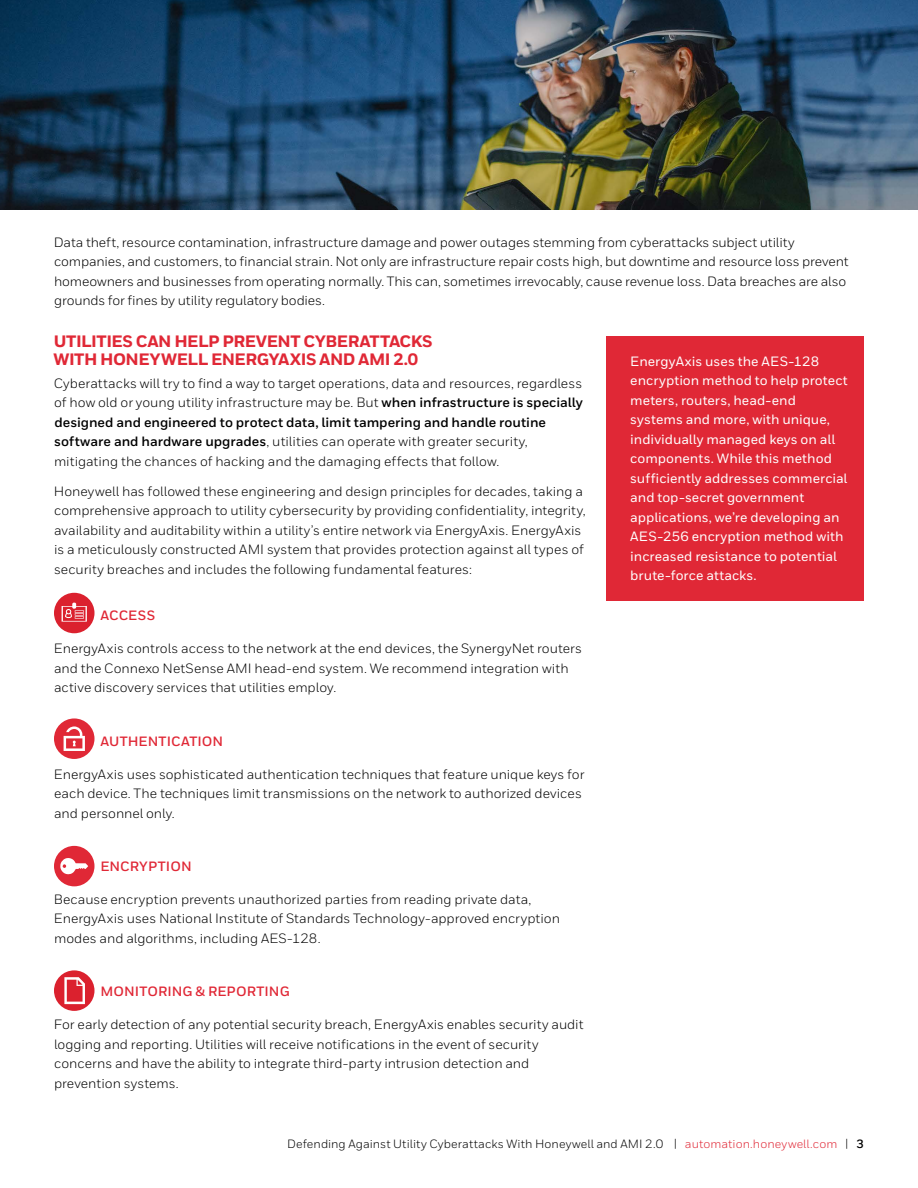
<style>
.page{position:relative;width:918px;height:1188px;background:#fff}
.page>*{position:absolute;margin:0;border:0;box-sizing:border-box;transform-origin:0 0}
.Heading_2__11_12{font:800 16.5px/18px "Honeywell Sans";letter-spacing:-.03em;color:#e02836}
.Body__9_13_pt{font:13.5px/19.5px "Honeywell Sans";color:#000}
.t1{font:500 13.5px/19.5px "Honeywell Sans";color:#fff}
.Body__9_13_pt-2{font:700 13.5px "Honeywell Sans";letter-spacing:.005em;color:#e02836}
.MASTER__Header_Footer__Right{font:12px "Honeywell Sans";letter-spacing:.005em;color:#000}
.s1{font-weight:700}
.s2{color:#e02836}
</style>
<div class="page">
<div style="left:54px;top:593px;width:40px;height:40px;background:#db212e;border-radius:50%"></div>
<svg style="left:62px;top:603px;width:25px;height:19px"></svg>
<div style="left:54px;top:718px;width:40px;height:41px;background:#e02836;border-radius:50%"></div>
<svg style="left:64px;top:726px;width:21px;height:25px"></svg>
<div style="left:54px;top:846px;width:40px;height:40px;background:#e02836;border-radius:50%"></div>
<svg style="left:60px;top:858px;width:28px;height:16px"></svg>
<div style="left:54px;top:970px;width:40px;height:41px;background:#db212e;border-radius:50%"></div>
<svg style="left:64px;top:977px;width:21px;height:27px"></svg>
<img style="left:0;top:0;width:918px;height:209px">
<div style="left:606px;top:336px;width:258px;height:264px;background:#e02836"></div>
<p class="Body__9_13_pt" style="left:54px;top:232px;width:796px">Data theft, resource contamination, infrastructure damage and power outages stemming from cyberattacks subject utility companies, and customers, to financial strain. Not only are infrastructure repair costs high, but downtime and resource loss prevent homeowners and businesses from operating normally. This can, sometimes irrevocably, cause revenue loss. Data breaches are also grounds for fines by utility regulatory bodies.</p>
<p class="Heading_2__11_12" style="left:53px;top:333px;width:381px">UTILITIES CAN HELP PREVENT CYBERATTACKS<br>WITH HONEYWELL ENERGYAXIS AND AMI 2.0</p>
<p class="Body__9_13_pt" style="left:54px;top:373px;width:531px">Cyberattacks will try to find a way to target operations, data and resources, regardless of how old or young utility infrastructure may be. But <span class="s1">when infrastructure is specially designed and engineered to protect data, limit tampering and handle routine software and hardware upgrades</span>, utilities can operate with greater security, mitigating the chances of hacking and the damaging effects that follow.</p>
<p class="Body__9_13_pt" style="left:54px;top:482px;width:533px">Honeywell has followed these engineering and design principles for decades, taking a comprehensive approach to utility cybersecurity by providing confidentiality, integrity, availability and auditability within a utility’s entire network via EnergyAxis. EnergyAxis is a meticulously constructed AMI system that provides protection against all types of security breaches and includes the following fundamental features:</p>
<p class="Body__9_13_pt-2" style="left:100px;top:608px;width:56px">ACCESS</p>
<p class="Body__9_13_pt" style="left:54px;top:639px;width:530px">EnergyAxis controls access to the network at the end devices, the SynergyNet routers and the Connexo NetSense AMI head-end system. We recommend integration with active discovery services that utilities employ.</p>
<p class="t1" style="left:630px;top:352px;width:219px;text-indent:-11px"><span class="s2">•</span> EnergyAxis uses the AES-128 encryption method to help protect meters, routers, head-end systems and more, with unique, individually managed keys on all components. While this method sufficiently addresses commercial and top-secret government applications, we’re developing an<br>AES-256 encryption method with increased resistance to potential brute-force attacks.</p>
<p class="Body__9_13_pt-2" style="left:100px;top:733px;width:124px">AUTHENTICATION</p>
<p class="Body__9_13_pt" style="left:54px;top:764px;width:532px">EnergyAxis uses sophisticated authentication techniques that feature unique keys for each device. The techniques limit transmissions on the network to authorized devices and personnel only.</p>
<p class="Body__9_13_pt-2" style="left:100px;top:858px;width:93px">ENCRYPTION</p>
<p class="Body__9_13_pt" style="left:54px;top:890px;width:508px">Because encryption prevents unauthorized parties from reading private data,<br>EnergyAxis uses National Institute of Standards Technology-approved encryption modes and algorithms, including AES-128.</p>
<p class="Body__9_13_pt-2" style="left:100px;top:983px;width:191px">MONITORING &amp; REPORTING</p>
<p class="Body__9_13_pt" style="left:54px;top:1015px;width:531px">For early detection of any potential security breach, EnergyAxis enables security audit logging and reporting. Utilities will receive notifications in the event of security concerns and have the ability to integrate third-party intrusion detection and prevention systems.</p>
<p class="MASTER__Header_Footer__Right" style="left:287px;top:1136px;width:578px">Defending Against Utility Cyberattacks With Honeywell and AMI 2.0 | <span class="s2">automation.honeywell.com</span> | <span class="s1">3</span></p>
</div>
